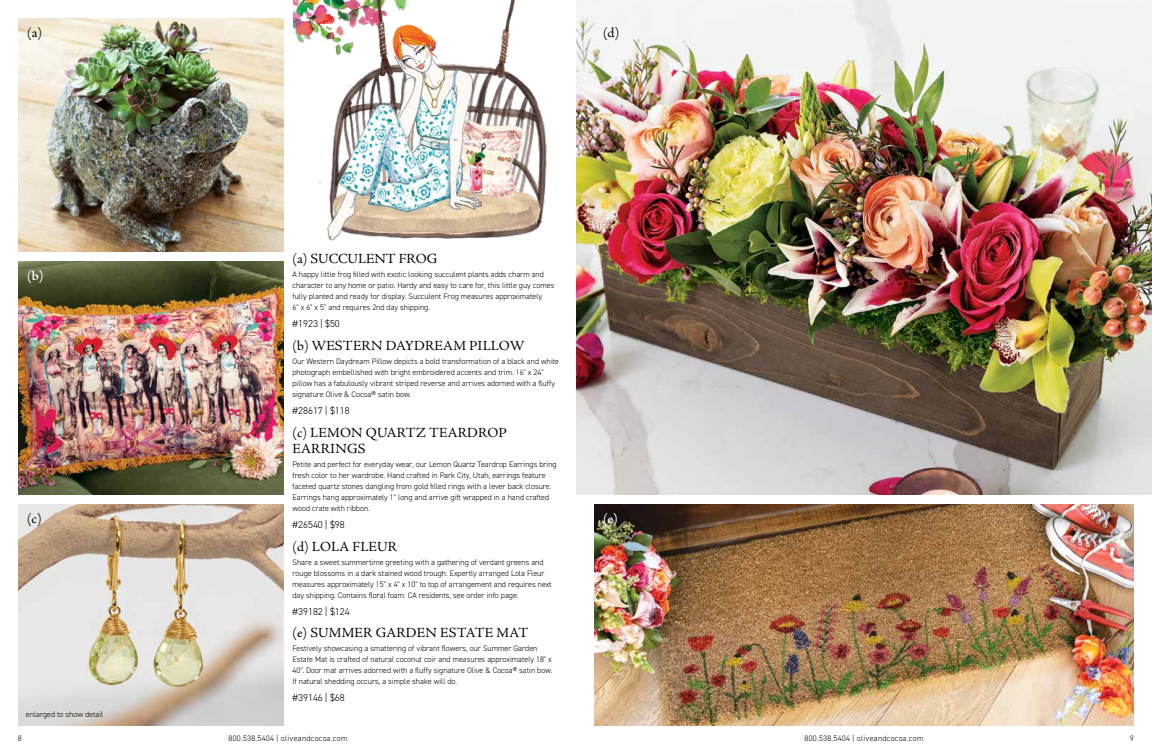
<style>
.page{position:relative;width:1152px;height:756px;background:#fff}
.page>*{position:absolute;margin:0;border:0;box-sizing:border-box;transform-origin:0 0}
.t1{font:14px/16.8px "Adobe Jenson Pro";letter-spacing:.01em;color:#000}
.t2{font:600 14px "Adobe Jenson Pro";color:#fff}
.t3{font:300 10px "DIN2014";color:#000}
.t4{font:300 8px/11px "DIN2014";color:#000}
.t5{font:300 8px "DIN2014";letter-spacing:.035em;color:#000}
</style>
<div class="page">
<img style="left:293px;top:0;width:264px;height:241px">
<img style="left:576px;top:0;width:576px;height:495px">
<img style="left:594px;top:504px;width:540px;height:222px">
<img style="left:18px;top:261px;width:266px;height:234px">
<img style="left:18px;top:504px;width:266px;height:222px">
<img style="left:18px;top:18px;width:266px;height:234px">
<h1 class="t1" style="left:27px;top:25px;width:17px">(a)</h1>
<h1 class="t2" style="left:27px;top:268px;width:18px">(b)</h1>
<h1 class="t1" style="left:27px;top:511px;width:16px">(c)</h1>
<p class="t4" style="left:26px;top:709px;width:79px">enlarged to show detail</p>
<h1 class="t1" style="left:603px;top:25px;width:18px">(d)</h1>
<h1 class="t1" style="left:292px;top:251px;width:146px">(a) SUCCULENT FROG</h1>
<p class="t4" style="left:292px;top:269px;width:263px">A happy little frog filled with exotic looking succulent plants adds charm and character to any home or patio. Hardy and easy to care for, this little guy comes fully planted and ready for display. Succulent Frog measures approximately<br>6" x 6" x 5" and requires 2nd day shipping.</p>
<p class="t3" style="left:292px;top:318px;width:49px">#1923 | $50</p>
<h1 class="t1" style="left:292px;top:337px;width:233px">(b) WESTERN DAYDREAM PILLOW</h1>
<p class="t4" style="left:292px;top:355px;width:268px">Our Western Daydream Pillow depicts a bold transformation of a black and white photograph embellished with bright embroidered accents and trim. 16" x 24" pillow has a fabulously vibrant striped reverse and arrives adorned with a fluffy signature Olive &amp; Cocoa® satin bow.</p>
<p class="t3" style="left:292px;top:404px;width:59px">#28617 | $118</p>
<h1 class="t1" style="left:292px;top:424px;width:216px">(c) LEMON QUARTZ TEARDROP<br>EARRINGS</h1>
<p class="t4" style="left:292px;top:459px;width:266px">Petite and perfect for everyday wear, our Lemon Quartz Teardrop Earrings bring fresh color to her wardrobe. Hand crafted in Park City, Utah, earrings feature faceted quartz stones dangling from gold filled rings with a lever back closure.<br>Earrings hang approximately 1" long and arrive gift wrapped in a hand crafted wood crate with ribbon.</p>
<p class="t3" style="left:292px;top:519px;width:54px">#26540 | $98</p>
<h1 class="t1" style="left:292px;top:538px;width:106px">(d) LOLA FLEUR</h1>
<p class="t4" style="left:292px;top:556px;width:261px">Share a sweet summertime greeting with a gathering of verdant greens and rouge blossoms in a dark stained wood trough. Expertly arranged Lola Fleur measures approximately 15" x 4" x 10" to top of arrangement and requires next day shipping. Contains floral foam: CA residents, see order info page.</p>
<p class="t3" style="left:292px;top:605px;width:59px">#39182 | $124</p>
<h1 class="t1" style="left:292px;top:625px;width:237px">(e) SUMMER GARDEN ESTATE MAT</h1>
<p class="t4" style="left:292px;top:643px;width:262px">Festively showcasing a smattering of vibrant flowers, our Summer Garden Estate Mat is crafted of natural coconut coir and measures approximately 18" x 40". Door mat arrives adorned with a fluffy signature Olive &amp; Cocoa® satin bow.<br>If natural shedding occurs, a simple shake will do.</p>
<p class="t3" style="left:292px;top:692px;width:54px">#39146 | $68</p>
<h1 class="t2" style="left:603px;top:511px;width:16px">(e)</h1>
<p class="t4" style="left:18px;top:732px;width:5px">8</p>
<p class="t5" style="left:229px;top:733px;width:120px">800.538.5404 | oliveandcocoa.com</p>
<p class="t5" style="left:805px;top:733px;width:120px">800.538.5404 | oliveandcocoa.com</p>
<p class="t4" style="left:1130px;top:732px;width:5px">9</p>
</div>
